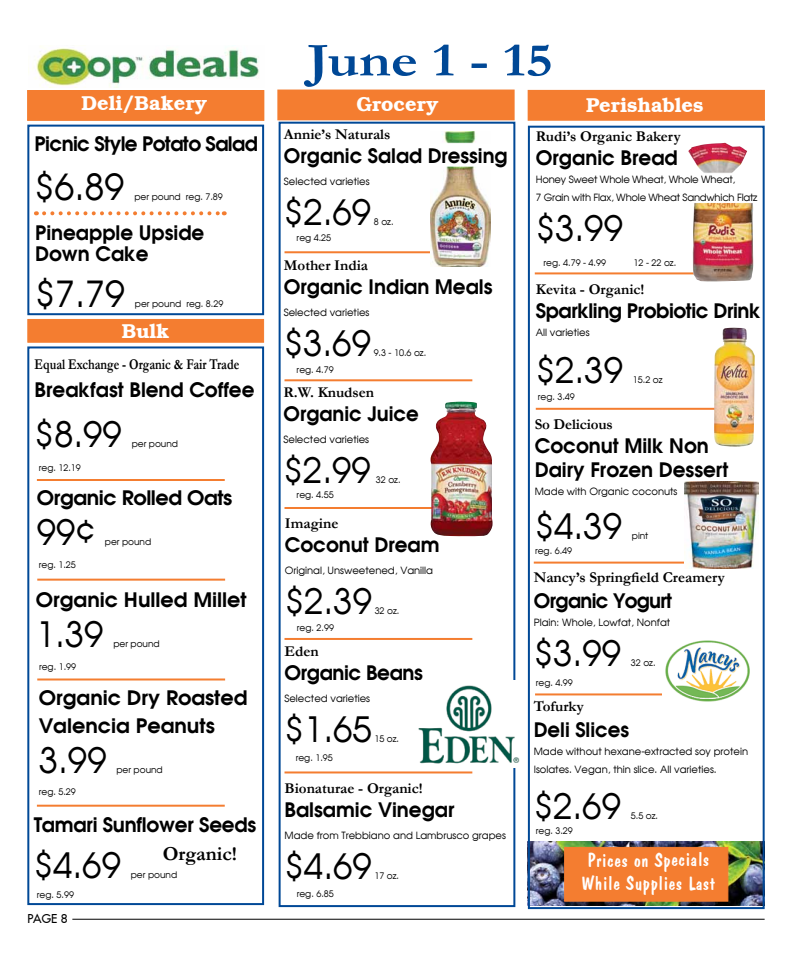
<style>
.page{position:relative;width:792px;height:972px;background:#fff}
.page>*{position:absolute;margin:0;border:0;box-sizing:border-box;transform-origin:0 0}
.t1{font:700 48px "Garamond";color:#004896;scale:1.2 1}
.t2{font:36px "Avalon Plain";color:#000}
.t3{font:35px "Avalon Plain";color:#000}
.t4{font:700 20px/21.5px "Avalon";color:#000}
.t5{font:700 20px/28px "Avalon";color:#000;scale:1.04 1}
.t6{font:700 20px "Avalon";letter-spacing:-.03em;color:#000}
.t7{font:700 20px "Avalon";letter-spacing:-.02em;color:#000}
.t8{font:700 20px "Brooklyn";color:#fff}
.t9{font:20px/23.5px "Dawn Castle Plain";letter-spacing:-.005em;color:#fff}
.t10{font:700 20px "Avalon";letter-spacing:-.02em;color:#000;scale:1.04 1}
.t11{font:700 20px "Garamond";color:#000}
.t12{font:700 15px "Garamond";color:#000}
.t13{font:700 15px "Garamond";color:#000;scale:.8 1}
.t14{font:12px "Fujiyama 2 Plain";color:#000}
.t15{font:10px/18px "Avalon Plain";color:#000}
.t16{font:10px/18px "Avalon Plain";letter-spacing:-.02em;color:#000}
.t17{font:9px "Avalon Plain";color:#000}
</style>
<div class="page">
<hr style="left:536px;top:408px;width:188px;height:2px;background:#f47d30">
<img style="left:531px;top:842px;width:231px;height:63px">
<hr style="left:285px;top:379px;width:187px;height:2px;background:#f47d30">
<hr style="left:535px;top:272px;width:188px;height:2px;background:#f47d30">
<hr style="left:72px;top:919px;width:693px;height:1px;background:#000">
<div style="left:27px;top:90px;width:237px;height:31px;background:#f47d30"></div>
<div style="left:28px;top:91px;width:235px;height:29px;border:1px solid #f47d30"></div>
<div style="left:27px;top:125px;width:237px;height:190px;background:#fff;border:2px solid #004896"></div>
<svg style="left:44px;top:211px;width:181px;height:4px"></svg>
<div style="left:279px;top:122px;width:236px;height:785px;border:2px solid #004896"></div>
<hr style="left:285px;top:251px;width:187px;height:2px;background:#f47d30">
<hr style="left:285px;top:507px;width:187px;height:2px;background:#f47d30">
<hr style="left:285px;top:638px;width:187px;height:2px;background:#f47d30">
<hr style="left:285px;top:771px;width:187px;height:2px;background:#f47d30">
<div style="left:277px;top:90px;width:238px;height:30px;background:#f47d30"></div>
<div style="left:278px;top:91px;width:236px;height:28px;border:1px solid #f47d30"></div>
<div style="left:528px;top:126px;width:237px;height:783px;border:2px solid #004896"></div>
<hr style="left:534px;top:562px;width:188px;height:2px;background:#f47d30">
<hr style="left:535px;top:693px;width:188px;height:2px;background:#f47d30">
<div style="left:528px;top:90px;width:237px;height:31px;background:#f47d30"></div>
<div style="left:529px;top:91px;width:235px;height:29px;border:1px solid #f47d30"></div>
<img style="left:35px;top:46px;width:224px;height:41px">
<div style="left:27px;top:346px;width:237px;height:559px;border:2px solid #004896"></div>
<hr style="left:37px;top:479px;width:188px;height:2px;background:#f47d30">
<hr style="left:37px;top:579px;width:188px;height:2px;background:#f47d30">
<hr style="left:37px;top:679px;width:188px;height:2px;background:#f47d30">
<div style="left:27px;top:319px;width:237px;height:24px;background:#f47d30;border:1px solid #f47d30"></div>
<hr style="left:37px;top:805px;width:188px;height:2px;background:#f47d30">
<div style="left:564px;top:847px;width:164px;height:55px;background:#f47d30;border:1px solid #f47d30"></div>
<img style="left:431px;top:402px;width:62px;height:134px">
<img style="left:688px;top:143px;width:65px;height:138px">
<div style="left:670px;top:173px;width:89px;height:30px;background:#fff"></div>
<img style="left:714px;top:328px;width:41px;height:119px">
<img style="left:684px;top:481px;width:75px;height:87px">
<img style="left:431px;top:131px;width:59px;height:135px">
<div style="left:419px;top:143px;width:89px;height:24px;background:#fff;border:1px solid #fff"></div>
<img style="left:662px;top:640px;width:88px;height:62px">
<img style="left:418px;top:681px;width:102px;height:86px">
<h3 class="t8" style="left:81px;top:91px;width:127px">Deli/Bakery</h3>
<h3 class="t6" style="left:35px;top:130px;width:225px">Picnic Style Potato Salad</h3>
<h2 class="t2" style="left:35px;top:165px;width:91px">$6.89</h2>
<p class="t17" style="left:134px;top:192px;width:90px">per pound reg. 7.89</p>
<h3 class="t4" style="left:35px;top:221px;width:171px">Pineapple Upside<br>Down Cake</h3>
<h2 class="t2" style="left:35px;top:271px;width:91px">$7.79</h2>
<p class="t17" style="left:135px;top:298px;width:90px">per pound reg. 8.29</p>
<h3 class="t8" style="left:122px;top:317px;width:49px">Bulk</h3>
<h3 class="t13" style="left:35px;top:354px;width:257px">Equal Exchange - Organic &amp; Fair Trade</h3>
<h3 class="t4" style="left:35px;top:379px;width:221px">Breakfast Blend Coffee</h3>
<h3 class="t3" style="left:35px;top:413px;width:89px">$8.99</h3>
<p class="t17" style="left:132px;top:438px;width:48px">per pound</p>
<p class="t17" style="left:39px;top:462px;width:44px">reg. 12.19</p>
<h3 class="t10" style="left:37px;top:484px;width:190px">Organic Rolled Oats</h3>
<h3 class="t3" style="left:37px;top:510px;width:60px">99¢</h3>
<p class="t17" style="left:105px;top:536px;width:48px">per pound</p>
<p class="t17" style="left:39px;top:560px;width:39px">reg. 1.25</p>
<h3 class="t5" style="left:36px;top:585px;width:204px">Organic Hulled Millet</h3>
<h3 class="t3" style="left:36px;top:613px;width:69px">1.39</h3>
<p class="t17" style="left:113px;top:638px;width:48px">per pound</p>
<p class="t17" style="left:39px;top:661px;width:39px">reg. 1.99</p>
<h3 class="t5" style="left:39px;top:683px;width:202px">Organic Dry Roasted<br>Valencia Peanuts</h3>
<h3 class="t3" style="left:39px;top:738px;width:69px">3.99</h3>
<p class="t17" style="left:116px;top:764px;width:48px">per pound</p>
<p class="t17" style="left:39px;top:787px;width:39px">reg. 5.29</p>
<h3 class="t4" style="left:34px;top:813px;width:224px">Tamari Sunflower Seeds</h3>
<h3 class="t3" style="left:34px;top:844px;width:89px">$4.69</h3>
<h3 class="t11" style="left:163px;top:840px;width:76px">Organic!</h3>
<p class="t17" style="left:131px;top:869px;width:48px">per pound</p>
<p class="t17" style="left:37px;top:889px;width:39px">reg. 5.99</p>
<h3 class="t14" style="left:27px;top:911px;width:42px">PAGE 8</h3>
<h1 class="t1" style="left:307px;top:28px;width:206px">June 1 - 15</h1>
<h3 class="t8" style="left:356px;top:92px;width:83px">Grocery</h3>
<h3 class="t8" style="left:586px;top:93px;width:119px">Perishables</h3>
<h3 class="t12" style="left:284px;top:124px;width:108px">Annie’s Naturals</h3>
<h3 class="t4" style="left:284px;top:144px;width:225px">Organic Salad Dressing</h3>
<p class="t15" style="left:284px;top:172px;width:87px">Selected varieties</p>
<h3 class="t3" style="left:284px;top:190px;width:89px">$2.69</h3>
<p class="t17" style="left:374px;top:216px;width:21px">8 oz.</p>
<p class="t17" style="left:297px;top:232px;width:36px">reg 4.25</p>
<h3 class="t12" style="left:284px;top:255px;width:86px">Mother India</h3>
<h3 class="t4" style="left:284px;top:275px;width:210px">Organic Indian Meals</h3>
<p class="t15" style="left:284px;top:303px;width:87px">Selected varieties</p>
<h3 class="t3" style="left:284px;top:321px;width:89px">$3.69</h3>
<p class="t17" style="left:374px;top:347px;width:54px">9.3 - 10.6 oz.</p>
<h3 class="t12" style="left:284px;top:382px;width:92px">R.W. Knudsen</h3>
<h3 class="t4" style="left:284px;top:402px;width:137px">Organic Juice</h3>
<p class="t15" style="left:284px;top:430px;width:87px">Selected varieties</p>
<h3 class="t3" style="left:284px;top:449px;width:89px">$2.99</h3>
<p class="t17" style="left:297px;top:365px;width:39px">reg. 4.79</p>
<p class="t17" style="left:376px;top:474px;width:26px">32 oz.</p>
<p class="t17" style="left:297px;top:490px;width:39px">reg. 4.55</p>
<h3 class="t12" style="left:285px;top:513px;width:55px">Imagine</h3>
<h3 class="t4" style="left:285px;top:533px;width:156px">Coconut Dream</h3>
<p class="t15" style="left:285px;top:561px;width:150px">Original, Unsweetened, Vanilla</p>
<h3 class="t3" style="left:285px;top:579px;width:89px">$2.39</h3>
<p class="t17" style="left:375px;top:605px;width:26px">32 oz.</p>
<p class="t17" style="left:297px;top:622px;width:39px">reg. 2.99</p>
<h3 class="t12" style="left:285px;top:641px;width:36px">Eden</h3>
<h3 class="t7" style="left:285px;top:659px;width:140px">Organic Beans</h3>
<p class="t15" style="left:285px;top:689px;width:87px">Selected varieties</p>
<h3 class="t3" style="left:285px;top:708px;width:89px">$1.65</h3>
<p class="t17" style="left:374px;top:733px;width:26px">15 oz.</p>
<p class="t17" style="left:296px;top:752px;width:39px">reg. 1.95</p>
<h3 class="t12" style="left:285px;top:778px;width:140px">Bionaturae - Organic!</h3>
<h3 class="t4" style="left:285px;top:798px;width:171px">Balsamic Vinegar</h3>
<p class="t15" style="left:285px;top:826px;width:223px">Made from Trebbiano and Lambrusco grapes</p>
<h3 class="t3" style="left:285px;top:845px;width:89px">$4.69</h3>
<p class="t17" style="left:374px;top:870px;width:26px">17 oz.</p>
<p class="t17" style="left:297px;top:888px;width:39px">reg. 6.85</p>
<h3 class="t12" style="left:536px;top:126px;width:146px">Rudi’s Organic Bakery</h3>
<h3 class="t4" style="left:536px;top:146px;width:144px">Organic Bread</h3>
<p class="t16" style="left:536px;top:170px;width:223px">Honey Sweet Whole Wheat, Whole Wheat,<br>7 Grain with Flax, Whole Wheat Sandwhich Flatz</p>
<h3 class="t3" style="left:536px;top:206px;width:89px">$3.99</h3>
<p class="t17" style="left:544px;top:257px;width:64px">reg. 4.79 - 4.99</p>
<p class="t17" style="left:634px;top:257px;width:44px">12 - 22 oz.</p>
<h3 class="t12" style="left:536px;top:279px;width:110px">Kevita - Organic!</h3>
<h3 class="t7" style="left:536px;top:297px;width:226px">Sparkling Probiotic Drink</h3>
<p class="t15" style="left:536px;top:323px;width:55px">All varieties</p>
<h3 class="t3" style="left:536px;top:349px;width:89px">$2.39</h3>
<p class="t17" style="left:633px;top:374px;width:31px">15.2 oz</p>
<p class="t17" style="left:538px;top:391px;width:39px">reg. 3.49</p>
<h3 class="t12" style="left:535px;top:414px;width:80px">So Delicious</h3>
<h3 class="t4" style="left:535px;top:433px;width:195px;line-height:24px">Coconut Milk Non<br>Dairy Frozen Dessert</h3>
<p class="t15" style="left:535px;top:482px;width:144px">Made with Organic coconuts</p>
<h3 class="t3" style="left:535px;top:504px;width:89px">$4.39</h3>
<p class="t17" style="left:632px;top:530px;width:18px">pint</p>
<p class="t17" style="left:535px;top:546px;width:39px">reg. 6.49</p>
<h3 class="t12" style="left:534px;top:568px;width:193px">Nancy’s Springfield Creamery</h3>
<h3 class="t6" style="left:534px;top:588px;width:140px">Organic Yogurt</h3>
<p class="t15" style="left:534px;top:614px;width:138px">Plain: Whole, Lowfat, Nonfat</p>
<h3 class="t3" style="left:534px;top:632px;width:89px">$3.99</h3>
<p class="t17" style="left:631px;top:658px;width:26px">32 oz.</p>
<p class="t17" style="left:536px;top:677px;width:39px">reg. 4.99</p>
<h3 class="t12" style="left:534px;top:696px;width:52px">Tofurky</h3>
<h3 class="t4" style="left:534px;top:718px;width:97px">Deli Slices</h3>
<p class="t15" style="left:534px;top:742px;width:216px">Made without hexane-extracted soy protein<br>Isolates. Vegan, thin slice. All varieties.</p>
<h3 class="t3" style="left:534px;top:785px;width:89px">$2.69</h3>
<p class="t17" style="left:631px;top:810px;width:29px">5.5 oz.</p>
<p class="t17" style="left:536px;top:825px;width:39px">reg. 3.29</p>
<h3 class="t9" style="left:581px;top:848px;width:136px">Prices on Specials<br>While Supplies Last</h3>
</div>
